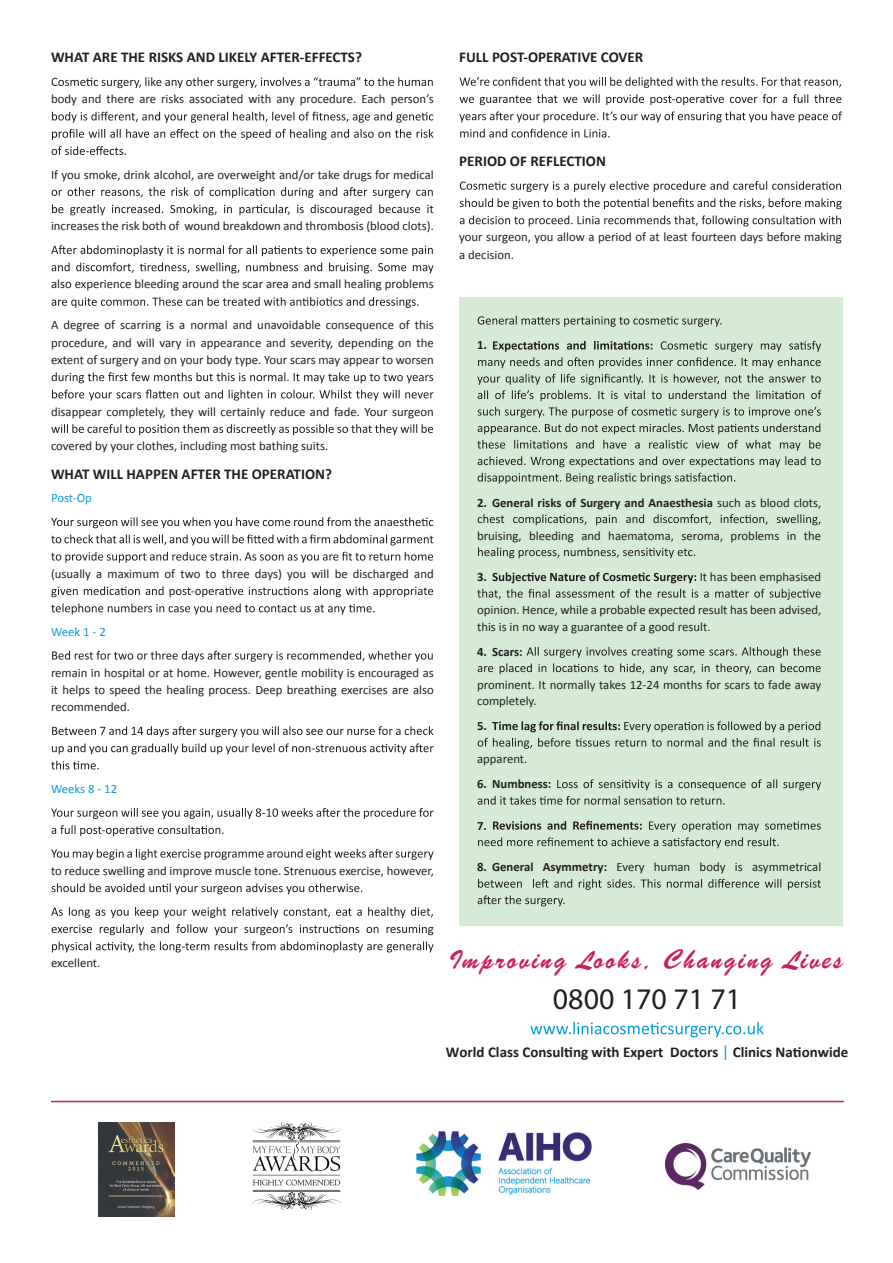
<style>
.page{position:relative;width:893px;height:1263px;background:#fff}
.page>*{position:absolute;margin:0;border:0;box-sizing:border-box;transform-origin:0 0}
.t1{font:30px "Myriad Pro";color:#231f20}
.t2{font:26.25px "Brush Script BT";letter-spacing:.095em;color:#ca1f5c}
.t3{font:700 15px "Calibri";color:#231f20}
.t4{font:12.75px/17.2px "Calibri";color:#231f20}
.t5{font:700 12.75px "Calibri";color:#231f20}
.t6{font:12.75px "Calibri";color:#069ddc}
.s1{font-weight:400}
.s2{font-weight:700}
.s3{font-weight:400;font-size:16.5px;color:#069ddc}
</style>
<div class="page">
<svg style="left:460px;top:77px;width:381px;height:11px"></svg>
<svg style="left:460px;top:94px;width:381px;height:11px"></svg>
<svg style="left:459px;top:111px;width:383px;height:11px"></svg>
<svg style="left:460px;top:129px;width:150px;height:9px"></svg>
<svg style="left:460px;top:181px;width:381px;height:11px"></svg>
<svg style="left:460px;top:198px;width:382px;height:11px"></svg>
<svg style="left:460px;top:215px;width:381px;height:11px"></svg>
<div style="left:459px;top:297px;width:383px;height:628px;background:#d5ebd5"></div>
<svg style="left:52px;top:77px;width:381px;height:11px"></svg>
<svg style="left:52px;top:112px;width:381px;height:11px"></svg>
<svg style="left:52px;top:129px;width:381px;height:11px"></svg>
<svg style="left:52px;top:146px;width:74px;height:9px"></svg>
<svg style="left:52px;top:187px;width:381px;height:11px"></svg>
<svg style="left:52px;top:204px;width:381px;height:11px"></svg>
<svg style="left:51px;top:245px;width:382px;height:11px"></svg>
<svg style="left:52px;top:262px;width:381px;height:11px"></svg>
<svg style="left:52px;top:297px;width:366px;height:11px"></svg>
<svg style="left:52px;top:372px;width:381px;height:11px"></svg>
<svg style="left:52px;top:390px;width:382px;height:11px"></svg>
<svg style="left:51px;top:424px;width:382px;height:11px"></svg>
<svg style="left:51px;top:517px;width:382px;height:11px"></svg>
<svg style="left:51px;top:534px;width:382px;height:11px"></svg>
<svg style="left:51px;top:552px;width:382px;height:11px"></svg>
<svg style="left:51px;top:586px;width:382px;height:11px"></svg>
<svg style="left:51px;top:603px;width:324px;height:11px"></svg>
<svg style="left:52px;top:651px;width:381px;height:11px"></svg>
<svg style="left:52px;top:726px;width:381px;height:11px"></svg>
<svg style="left:52px;top:743px;width:381px;height:11px"></svg>
<svg style="left:51px;top:761px;width:48px;height:8px"></svg>
<svg style="left:51px;top:808px;width:382px;height:11px"></svg>
<svg style="left:52px;top:825px;width:172px;height:11px"></svg>
<svg style="left:51px;top:849px;width:382px;height:11px"></svg>
<svg style="left:52px;top:883px;width:310px;height:11px"></svg>
<svg style="left:51px;top:907px;width:382px;height:11px"></svg>
<svg style="left:52px;top:924px;width:381px;height:11px"></svg>
<svg style="left:52px;top:941px;width:381px;height:11px"></svg>
<svg style="left:478px;top:316px;width:243px;height:11px"></svg>
<svg style="left:478px;top:341px;width:343px;height:27px"></svg>
<svg style="left:477px;top:374px;width:344px;height:27px"></svg>
<svg style="left:478px;top:407px;width:343px;height:27px"></svg>
<svg style="left:477px;top:440px;width:344px;height:27px"></svg>
<svg style="left:478px;top:473px;width:257px;height:11px"></svg>
<svg style="left:478px;top:514px;width:342px;height:11px"></svg>
<svg style="left:478px;top:547px;width:217px;height:11px"></svg>
<svg style="left:492px;top:572px;width:204px;height:11px"></svg>
<svg style="left:477px;top:589px;width:344px;height:11px"></svg>
<svg style="left:478px;top:647px;width:343px;height:27px"></svg>
<svg style="left:492px;top:721px;width:328px;height:11px"></svg>
<svg style="left:478px;top:738px;width:343px;height:11px"></svg>
<svg style="left:557px;top:779px;width:264px;height:11px"></svg>
<svg style="left:478px;top:796px;width:247px;height:9px"></svg>
<svg style="left:478px;top:821px;width:343px;height:27px"></svg>
<svg style="left:478px;top:879px;width:343px;height:27px"></svg>
<img style="left:99px;top:1122px;width:75px;height:94px">
<img style="left:252px;top:1122px;width:89px;height:88px">
<img style="left:417px;top:1131px;width:174px;height:64px">
<img style="left:665px;top:1144px;width:145px;height:45px">
<hr style="left:51px;top:1101px;width:793px;height:1px;background:#ca1f5c">
<svg style="left:530px;top:1022px;width:234px;height:15px"></svg>
<p class="t3" style="left:51px;top:48px;width:312px">WHAT ARE THE RISKS AND LIKELY AFTER-EFFECTS?</p>
<p class="t4" style="left:51px;top:90px;width:384px">body and there are risks associated with any procedure. Each person’s</p>
<p class="t4" style="left:51px;top:166px;width:384px">If you smoke, drink alcohol, are overweight and/or take drugs for medical</p>
<p class="t4" style="left:51px;top:217px;width:384px">increases the risk both of wound breakdown and thrombosis (blood clots).</p>
<p class="t4" style="left:51px;top:276px;width:384px">also experience bleeding around the scar area and small healing problems</p>
<p class="t4" style="left:51px;top:316px;width:384px;text-align:justify">A degree of scarring is a normal and unavoidable consequence of this procedure, and will vary in appearance and severity, depending on the extent of surgery and on your body type. Your scars may appear to worsen</p>
<p class="t4" style="left:51px;top:403px;width:384px">disappear completely, they will certainly reduce and fade. Your surgeon</p>
<p class="t4" style="left:51px;top:437px;width:279px">covered by your clothes, including most bathing suits.</p>
<p class="t3" style="left:51px;top:464px;width:282px">WHAT WILL HAPPEN AFTER THE OPERATION?</p>
<p class="t6" style="left:51px;top:490px;width:42px">Post-Op</p>
<p class="t4" style="left:51px;top:565px;width:384px">(usually a maximum of two to three days) you will be discharged and</p>
<p class="t6" style="left:51px;top:624px;width:56px">Week 1 - 2</p>
<p class="t4" style="left:51px;top:664px;width:384px;text-align:justify">remain in hospital or at home. However, gentle mobility is encouraged as it helps to speed the healing process. Deep breathing exercises are also recommended.</p>
<p class="t6" style="left:51px;top:781px;width:68px">Weeks 8 - 12</p>
<p class="t4" style="left:51px;top:862px;width:384px">to reduce swelling and improve muscle tone. Strenuous exercise, however,</p>
<p class="t3" style="left:459px;top:47px;width:186px">FULL POST-OPERATIVE COVER</p>
<p class="t3" style="left:459px;top:151px;width:148px">PERIOD OF REFLECTION</p>
<p class="t4" style="left:459px;top:229px;width:384px">your surgeon, you allow a period of at least fourteen days before making a decision.</p>
<p class="t5" style="left:477px;top:337px;width:11px">1.</p>
<p class="t5" style="left:477px;top:494px;width:346px">2. General risks of Surgery and Anaesthesia <span class="s1">such as blood clots,</span></p>
<p class="t4" style="left:477px;top:527px;width:346px">bruising, bleeding and haematoma, seroma, problems in the</p>
<p class="t5" style="left:477px;top:569px;width:11px">3.</p>
<p class="t4" style="left:700px;top:568px;width:123px">It has been emphasised</p>
<p class="t4" style="left:477px;top:602px;width:346px;line-height:16.5px">opinion. Hence, while a probable expected result has been advised, this is in no way a guarantee of a good result.</p>
<p class="t5" style="left:477px;top:643px;width:47px">4. Scars:</p>
<p class="t4" style="left:477px;top:676px;width:346px;line-height:16.5px">prominent. It normally takes 12-24 months for scars to fade away completely.</p>
<p class="t5" style="left:477px;top:718px;width:11px">5.</p>
<p class="t4" style="left:477px;top:750px;width:52px">apparent.</p>
<p class="t5" style="left:477px;top:776px;width:76px">6. Numbness:</p>
<p class="t5" style="left:477px;top:817px;width:11px">7.</p>
<p class="t4" style="left:477px;top:858px;width:346px"><span class="s2">8. General Asymmetry:</span> Every human body is asymmetrical</p>
<p class="t4" style="left:51px;top:955px;width:51px">excellent.</p>
<h2 class="t2" style="left:448px;top:944px;width:396px">Improving Looks, Changing Lives</h2>
<h1 class="t1" style="left:553px;top:980px;width:190px">0800 170 71 71</h1>
<p class="t3" style="left:446px;top:1042px;width:404px">World Class Consulting with Expert Doctors <span class="s3">|</span> Clinics Nationwide</p>
</div>
